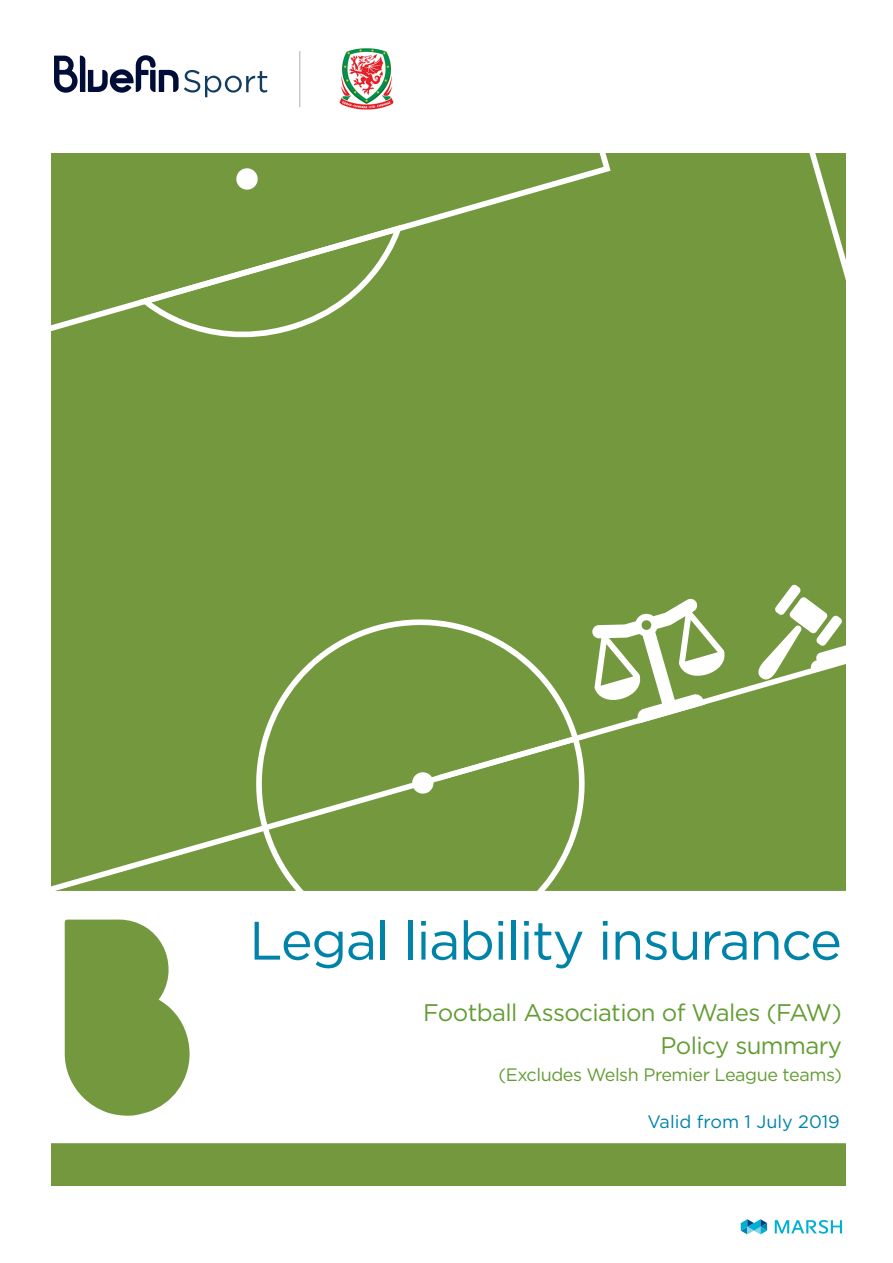
<style>
.page{position:relative;width:893px;height:1263px;background:#fff}
.page>*{position:absolute;margin:0;border:0;box-sizing:border-box;transform-origin:0 0}
.t1{font:54px "Gotham";letter-spacing:-.025em;color:#0083a9}
.t2{font:24px/33px "Gotham";letter-spacing:-.025em;color:#639d34;text-align:right}
.t3{font:18px "Gotham";letter-spacing:-.025em;color:#639d34}
.t4{font:18px "Gotham";color:#0083a9}
</style>
<div class="page">
<div style="left:51px;top:154px;width:794px;height:1032px;background:#73983e"></div>
<div style="left:51px;top:154px;width:560px;height:209px;background:#73983e"></div>
<svg style="left:140px;top:225px;width:262px;height:118px;background:#82a352"></svg>
<div style="left:238px;top:601px;width:365px;height:290px;background:#73983e"></div>
<svg style="left:235px;top:167px;width:24px;height:24px"></svg>
<div style="left:51px;top:735px;width:528px;height:156px;background:#73983e"></div>
<div style="left:438px;top:629px;width:407px;height:152px;background:#73983e"></div>
<svg style="left:592px;top:598px;width:135px;height:125px"></svg>
<svg style="left:757px;top:584px;width:88px;height:97px"></svg>
<svg style="left:51px;top:891px;width:794px;height:252px"></svg>
<svg style="left:741px;top:1219px;width:26px;height:15px"></svg>
<svg style="left:775px;top:1220px;width:67px;height:14px"></svg>
<svg style="left:54px;top:55px;width:213px;height:42px"></svg>
<img style="left:339px;top:48px;width:55px;height:62px">
<hr style="left:299px;top:51px;width:1px;height:56px;background:#c7c8ca">
<h1 class="t1" style="left:249px;top:906px;width:594px">Legal liability insurance</h1>
<p class="t2" style="left:423px;top:995px;width:420px">Football Association of Wales (FAW)<br>Policy summary</p>
<p class="t3" style="left:498px;top:1063px;width:345px">(Excludes Welsh Premier League teams)</p>
<p class="t4" style="left:647px;top:1110px;width:194px">Valid from 1 July 2019</p>
</div>
